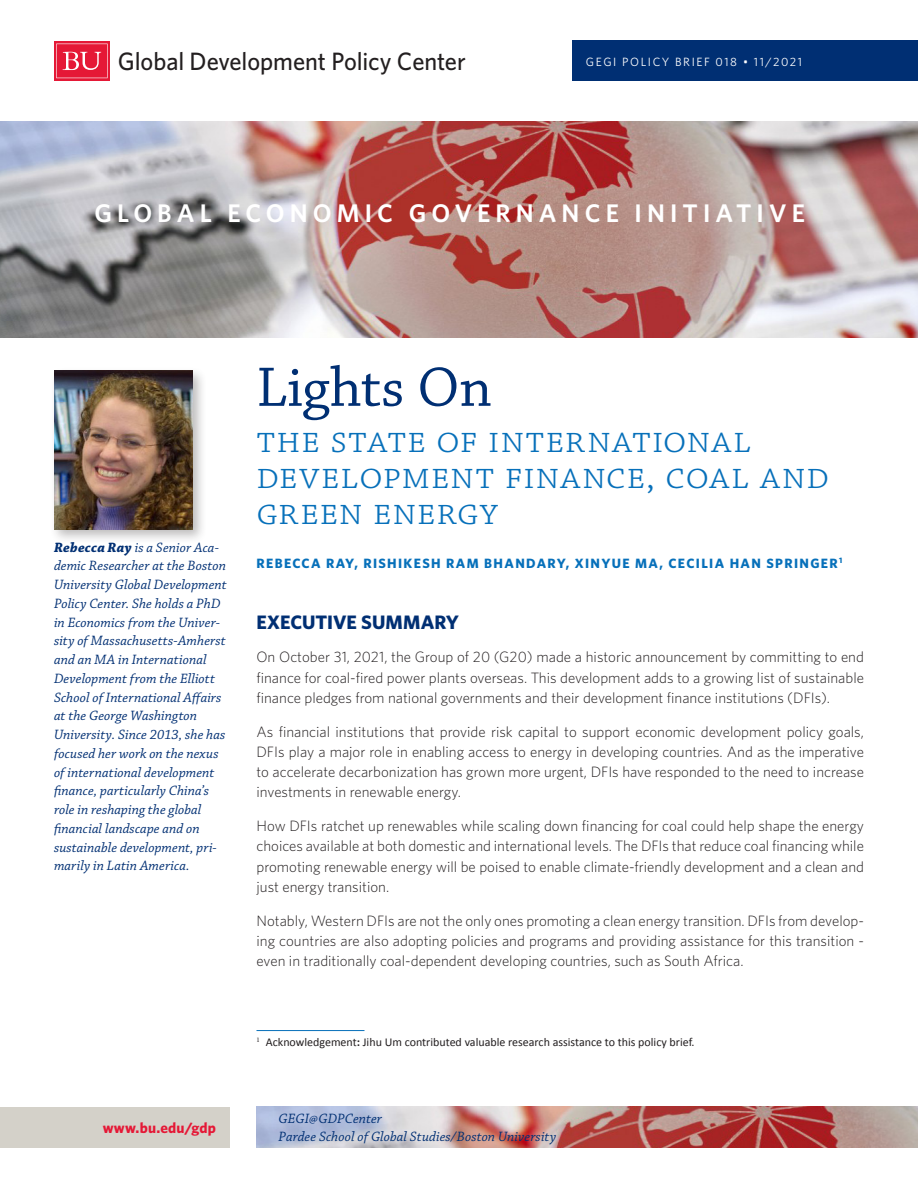
<style>
.page{position:relative;width:918px;height:1188px;background:#fff}
.page>*{position:absolute;margin:0;border:0;box-sizing:border-box;transform-origin:0 0}
.t1{font:58.5px "Chaparral Pro";color:#002f73}
.TITLE_SUB{font:300 39px/36px "Chaparral Pro";letter-spacing:.02em;color:#0770ba}
.t2{font:600 25.5px "Whitney";letter-spacing:.2em;color:#fff}
.t3{font:500 25.2px "Whitney";color:#231f20}
.Heading_1{font:700 19.5px "Whitney";color:#002f73}
.t4{font:300 15px/20.2px "Whitney";color:#231f20;text-align:justify}
.t5{font:700 15px "Whitney";letter-spacing:.015em;color:#e51836}
.AU_BIO{font:italic 14.25px/18.8px "Chaparral Pro";letter-spacing:.005em;color:#002f73}
.AUTHOR{font:700 13.5px "Whitney";letter-spacing:.1em;color:#0770ba}
.FN{font:12px "Calibri";color:#231f20}
.RH_DATE-NUMBER{font:12px "Whitney";letter-spacing:.13em;color:#fff}
.s1{font-weight:700}
</style>
<div class="page">
<img style="left:256px;top:1107px;width:662px;height:40px">
<img style="left:0;top:121px;width:918px;height:216px">
<div style="left:0;top:1107px;width:230px;height:40px;background:#d4d1c9"></div>
<svg style="left:54px;top:41px;width:56px;height:39px"></svg>
<svg style="left:56px;top:44px;width:52px;height:34px;background:#e83a54"></svg>
<div style="left:572px;top:40px;width:346px;height:41px;background:#002f73"></div>
<hr style="left:256px;top:1030px;width:108px;height:1px;background:#0770ba">
<div style="left:50px;top:366px;width:158px;height:178px;background:#231f20;opacity:.3"></div>
<img style="left:54px;top:371px;width:139px;height:158px">
<h3 class="t3" style="left:118px;top:45px;width:350px">Global Development Policy Center</h3>
<p class="RH_DATE-NUMBER" style="left:586px;top:53px;width:218px">GEGI POLICY BRIEF 018 • 11/2021</p>
<h3 class="t2" style="left:94px;top:196px;width:712px">GLOBAL ECONOMIC GOVERNANCE INITIATIVE</h3>
<p class="AU_BIO" style="left:54px;top:538px;width:174px"><span class="s1">Rebecca Ray</span> is a Senior Aca&shy;demic Researcher at the Boston<br>University Global Development<br>Policy Center. She holds a PhD in Economics from the Univer&shy;sity of Massachusetts-Amherst and an MA in International<br>Development from the Elliott<br>School of International Affairs at the George Washington<br>University. Since 2013, she has focused her work on the nexus of international development finance, particularly China’s role in reshaping the global financial landscape and on sustainable development, pri&shy;marily in Latin America.</p>
<p class="t5" style="left:103px;top:1118px;width:115px">www.bu.edu/gdp</p>
<p class="t1" style="left:256px;top:355px;width:237px">Lights On</p>
<p class="TITLE_SUB" style="left:256px;top:424px;width:574px">The State of International<br>Development Finance, Coal and<br>Green Energy</p>
<p class="AUTHOR" style="left:256px;top:554px;width:587px">REBECCA RAY, RISHIKESH RAM BHANDARY, XINYUE MA, CECILIA HAN SPRINGER<sup>1</sup></p>
<p class="Heading_1" style="left:256px;top:609px;width:204px">EXECUTIVE SUMMARY</p>
<p class="t4" style="left:256px;top:646px;width:609px">On October 31, 2021, the Group of 20 (G20) made a historic announcement by committing to end finance for coal-fired power plants overseas. This development adds to a growing list of sustainable finance pledges from national governments and their development finance institutions (DFIs).</p>
<p class="t4" style="left:256px;top:721px;width:609px">As financial institutions that provide risk capital to support economic development policy goals, DFIs play a major role in enabling access to energy in developing countries. And as the imperative to accelerate decarbonization has grown more urgent, DFIs have responded to the need to increase investments in renewable energy.</p>
<p class="t4" style="left:256px;top:815px;width:609px">How DFIs ratchet up renewables while scaling down financing for coal could help shape the energy choices available at both domestic and international levels. The DFIs that reduce coal financing while promoting renewable energy will be poised to enable climate-friendly development and a clean and just energy transition.</p>
<p class="t4" style="left:256px;top:910px;width:609px">Notably, Western DFIs are not the only ones promoting a clean energy transition. DFIs from develop&shy;ing countries are also adopting policies and programs and providing assistance for this transition - even in traditionally coal-dependent developing countries, such as South Africa.</p>
<p class="FN" style="left:256px;top:1034px;width:440px"><sup>1</sup> Acknowledgement<span class="s1">:</span> Jihu Um contributed valuable research assistance to this policy brief.</p>
<p class="AU_BIO" style="left:279px;top:1110px;width:279px;line-height:18px">GEGI@GDPCenter<br>Pardee School of Global Studies/Boston University</p>
</div>
